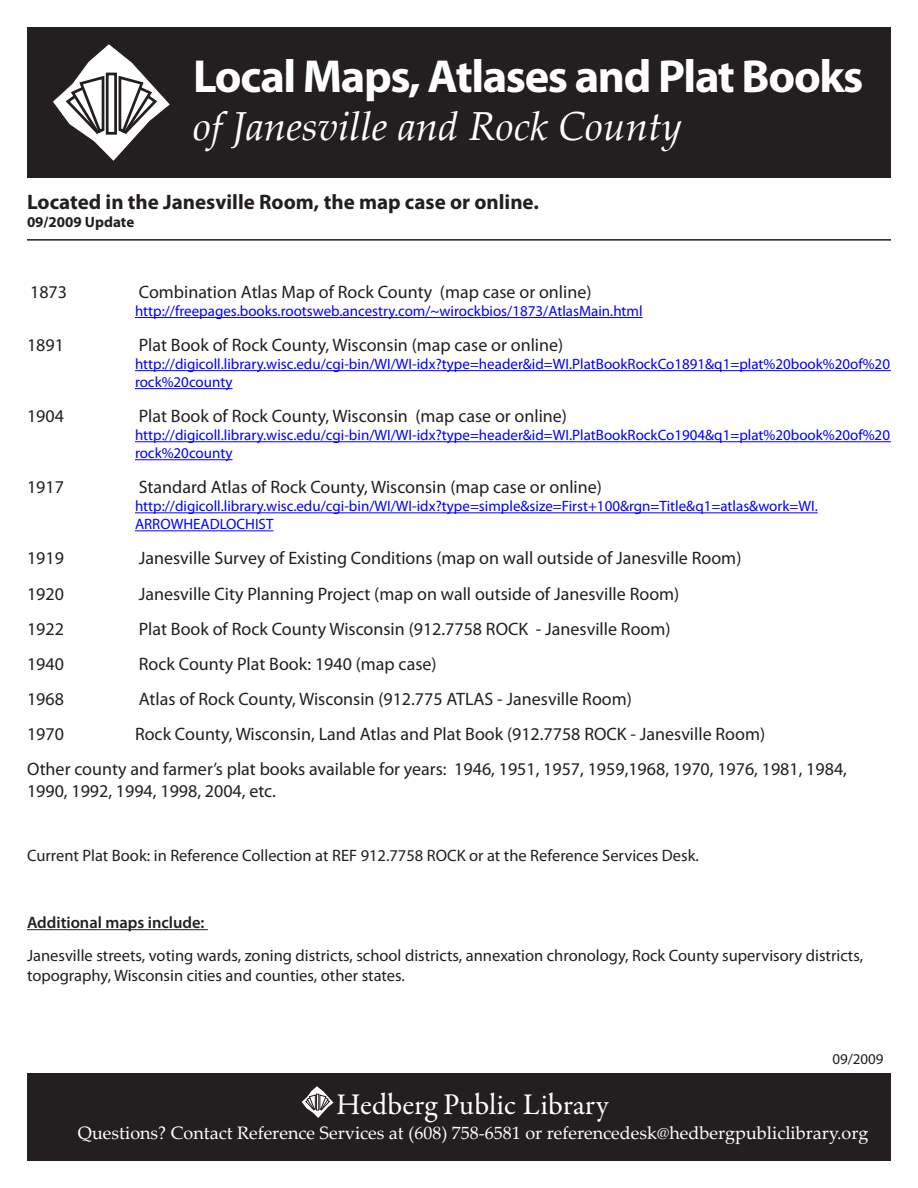
<style>
.page{position:relative;width:918px;height:1188px;background:#fff}
.page>*{position:absolute;margin:0;border:0;box-sizing:border-box;transform-origin:0 0}
.t1{font:700 46.5px "Myriad Pro";letter-spacing:-.03em;color:#fff}
.t2{font:italic 40.5px "Palatino Linotype";color:#fff}
.t3{font:30.15px "Garamond Premr Pro";color:#fff}
.t4{font:700 21px "Myriad Pro";color:#231f20}
.t5{font:18px/35.1px "Myriad Pro";color:#231f20}
.t6{font:18px "Palatino Linotype";color:#fff}
.t7{font:16.5px/19.8px "Myriad Pro";color:#231f20}
.t8{font:600 16.5px "Myriad Pro";color:#231f20}
.t9{font:15px/18px "Myriad Pro";color:#00f}
.t10{font:700 15px "Myriad Pro";color:#231f20}
.t11{font:15px "Myriad Pro";color:#231f20}
</style>
<div class="page">
<hr style="left:135px;top:317px;width:508px;height:1px;background:#00f">
<hr style="left:135px;top:370px;width:756px;height:1px;background:#00f">
<hr style="left:135px;top:388px;width:98px;height:1px;background:#00f">
<hr style="left:135px;top:441px;width:756px;height:1px;background:#00f">
<hr style="left:135px;top:459px;width:98px;height:1px;background:#00f">
<hr style="left:135px;top:512px;width:683px;height:1px;background:#00f">
<hr style="left:135px;top:530px;width:138px;height:1px;background:#00f">
<hr style="left:27px;top:929px;width:181px;height:1px;background:#231f20">
<div style="left:27px;top:27px;width:864px;height:150px;background:#231f20"></div>
<hr style="left:27px;top:239px;width:864px;height:2px;background:#231f20">
<svg style="left:53px;top:44px;width:117px;height:117px"></svg>
<div style="left:106px;top:73px;width:11px;height:62px;background:#fff;border:3px solid #231f20"></div>
<div style="left:27px;top:1073px;width:864px;height:88px;background:#231f20"></div>
<svg style="left:302px;top:1086px;width:31px;height:32px"></svg>
<div style="left:316px;top:1094px;width:3px;height:16px;background:#fff;border:1px solid #231f20"></div>
<h1 class="t1" style="left:193px;top:46px;width:672px">Local Maps, Atlases and Plat Books</h1>
<h2 class="t2" style="left:193px;top:98px;width:490px">of Janesville and Rock County</h2>
<p class="t4" style="left:27px;top:188px;width:513px">Located in the Janesville Room, the map case or online.</p>
<p class="t10" style="left:27px;top:212px;width:109px">09/2009 Update</p>
<p class="t5" style="left:30px;top:274px;width:38px">1873</p>
<p class="t5" style="left:139px;top:274px;width:454px">Combination Atlas Map of Rock County (map case or online)</p>
<p class="t9" style="left:135px;top:302px;width:509px">http://freepages.books.rootsweb.ancestry.com/~wirockbios/1873/AtlasMain.html</p>
<p class="t5" style="left:27px;top:327px;width:38px">1891</p>
<p class="t5" style="left:139px;top:327px;width:426px">Plat Book of Rock County, Wisconsin (map case or online)</p>
<p class="t9" style="left:135px;top:355px;width:757px">http://digicoll.library.wisc.edu/cgi-bin/WI/WI-idx?type=header&amp;id=WI.PlatBookRockCo1891&amp;q1=plat%20book%20of%20 rock%20county</p>
<p class="t5" style="left:27px;top:398px;width:38px">1904</p>
<p class="t5" style="left:139px;top:398px;width:430px">Plat Book of Rock County, Wisconsin (map case or online)</p>
<p class="t9" style="left:135px;top:426px;width:757px">http://digicoll.library.wisc.edu/cgi-bin/WI/WI-idx?type=header&amp;id=WI.PlatBookRockCo1904&amp;q1=plat%20book%20of%20 rock%20county</p>
<p class="t5" style="left:27px;top:469px;width:38px">1917</p>
<p class="t5" style="left:139px;top:469px;width:465px">Standard Atlas of Rock County, Wisconsin (map case or online)</p>
<p class="t9" style="left:135px;top:497px;width:684px">http://digicoll.library.wisc.edu/cgi-bin/WI/WI-idx?type=simple&amp;size=First+100&amp;rgn=Title&amp;q1=atlas&amp;work=WI.<br>ARROWHEADLOCHIST</p>
<p class="t5" style="left:27px;top:541px;width:38px">1919</p>
<p class="t5" style="left:139px;top:541px;width:604px">Janesville Survey of Existing Conditions (map on wall outside of Janesville Room)</p>
<p class="t5" style="left:27px;top:576px;width:38px">1920</p>
<p class="t5" style="left:139px;top:576px;width:542px">Janesville City Planning Project (map on wall outside of Janesville Room)</p>
<p class="t5" style="left:27px;top:611px;width:38px">1922</p>
<p class="t5" style="left:139px;top:611px;width:533px">Plat Book of Rock County Wisconsin (912.7758 ROCK - Janesville Room)</p>
<p class="t5" style="left:27px;top:646px;width:38px">1940</p>
<p class="t5" style="left:139px;top:646px;width:299px">Rock County Plat Book: 1940 (map case)</p>
<p class="t5" style="left:27px;top:681px;width:38px">1968</p>
<p class="t5" style="left:139px;top:681px;width:495px">Atlas of Rock County, Wisconsin (912.775 ATLAS - Janesville Room)</p>
<p class="t5" style="left:27px;top:716px;width:38px">1970</p>
<p class="t5" style="left:27px;top:716px;width:821px;text-indent:108px">Rock County, Wisconsin, Land Atlas and Plat Book (912.7758 ROCK - Janesville Room)<br>Other county and farmer’s plat books available for years: 1946, 1951, 1957, 1959,1968, 1970, 1976, 1981, 1984,</p>
<p class="t5" style="left:27px;top:773px;width:250px">1990, 1992, 1994, 1998, 2004, etc.</p>
<p class="t7" style="left:27px;top:846px;width:674px">Current Plat Book: in Reference Collection at REF 912.7758 ROCK or at the Reference Services Desk.</p>
<p class="t8" style="left:27px;top:912px;width:179px">Additional maps include:</p>
<p class="t7" style="left:27px;top:946px;width:838px">Janesville streets, voting wards, zoning districts, school districts, annexation chronology, Rock County supervisory districts, topography, Wisconsin cities and counties, other states.</p>
<p class="t11" style="left:832px;top:1050px;width:53px">09/2009</p>
<h3 class="t3" style="left:336px;top:1086px;width:274px">Hedberg Public Library</h3>
<p class="t6" style="left:78px;top:1120px;width:792px">Questions? Contact Reference Services at (608) 758-6581 or referencedesk@hedbergpubliclibrary.org</p>
</div>
